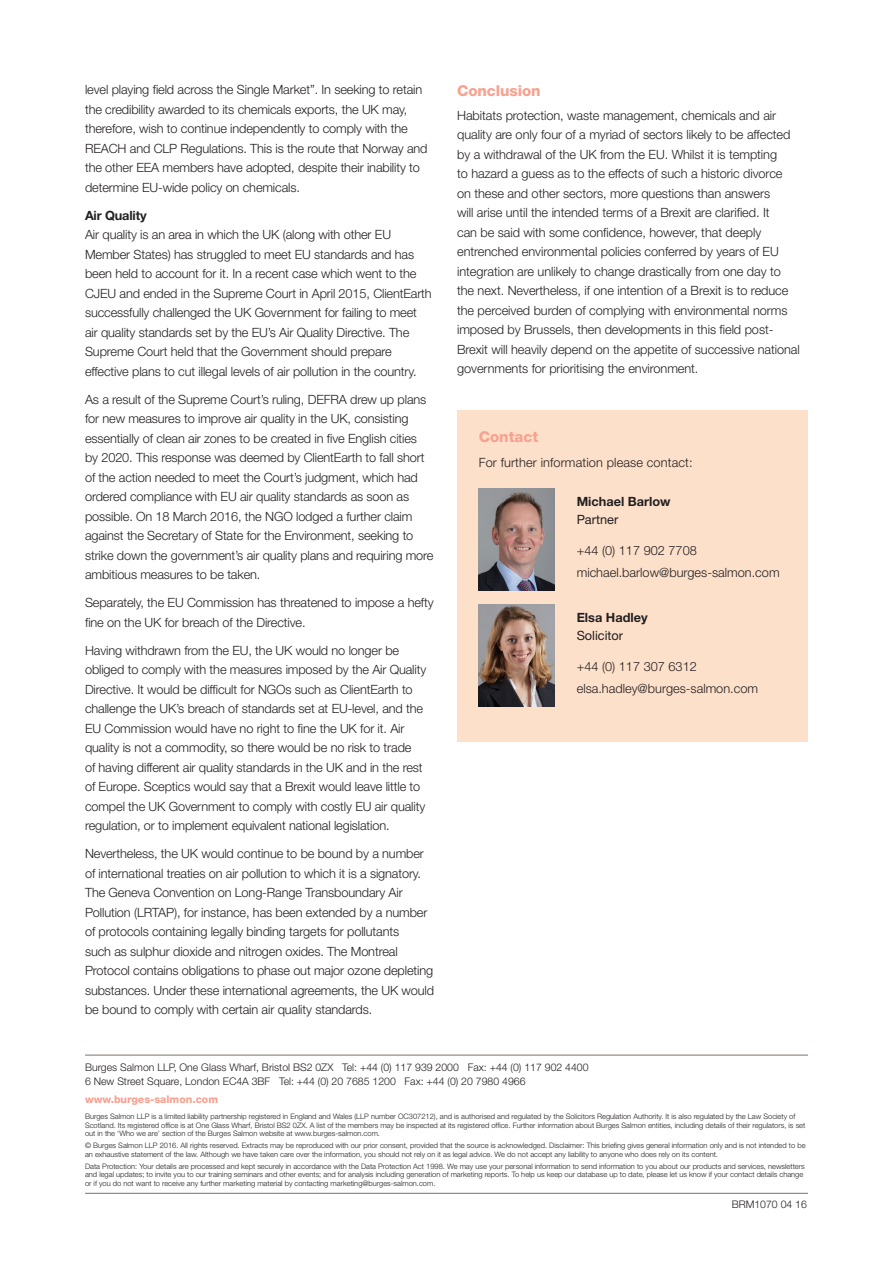
<style>
.page{position:relative;width:893px;height:1263px;background:#fff}
.page>*{position:absolute;margin:0;border:0;box-sizing:border-box;transform-origin:0 0}
.subtitle_-_pink{font:800 15px "Helvetica Neue LT Std";letter-spacing:-.005em;color:#f7a291}
.bodytext{font:300 12.75px/19.5px "Helvetica Neue LT Std";letter-spacing:-.01em;color:#231f20}
.bodytext-2{font:700 12.75px/18px "Helvetica Neue LT Std";color:#231f20}
.bodytext-3{font:300 12.75px "Helvetica Neue LT Std";letter-spacing:.01em;color:#231f20}
.bodytextindent{font:300 12.75px "Helvetica Neue LT Std";color:#231f20}
.t1{font:300 10.5px/13.5px "Helvetica Neue LT Std";color:#231f20}
.t2{font:800 10.5px "Helvetica Neue LT Std";color:#f7a291}
.disclaimer{font:300 7.5px/8.2px "Helvetica Neue LT Std";color:#231f20}
.s1{font-weight:700}
.s2{font-weight:400}
</style>
<div class="page">
<div style="left:457px;top:410px;width:351px;height:331px;background:#fde0ca"></div>
<img style="left:479px;top:488px;width:76px;height:102px">
<img style="left:479px;top:604px;width:76px;height:102px">
<hr style="left:85px;top:1193px;width:723px;height:1px;background:#7d716c">
<hr style="left:85px;top:1055px;width:723px;height:1px;background:#7d716c">
<p class="bodytext" style="left:85px;top:80px;width:344px">level playing field across the Single Market”. In seeking to retain the credibility awarded to its chemicals exports, the UK may, therefore, wish to continue independently to comply with the REACH and CLP Regulations. This is the route that Norway and the other EEA members have adopted, despite their inability to determine EU-wide policy on chemicals.</p>
<p class="bodytext" style="left:85px;top:205px;width:348px"><span class="s1">Air Quality<br></span>Air quality is an area in which the UK (along with other EU Member States) has struggled to meet EU standards and has been held to account for it. In a recent case which went to the CJEU and ended in the Supreme Court in April 2015, ClientEarth successfully challenged the UK Government for failing to meet air quality standards set by the EU’s Air Quality Directive. The Supreme Court held that the Government should prepare effective plans to cut illegal levels of air pollution in the country.</p>
<p class="bodytext" style="left:85px;top:389px;width:350px">As a result of the Supreme Court’s ruling, DEFRA drew up plans for new measures to improve air quality in the UK, consisting essentially of clean air zones to be created in five English cities<br>by 2020. This response was deemed by ClientEarth to fall short of the action needed to meet the Court’s judgment, which had ordered compliance with EU air quality standards as soon as possible. On 18 March 2016, the NGO lodged a further claim against the Secretary of State for the Environment, seeking to strike down the government’s air quality plans and requiring more ambitious measures to be taken.</p>
<p class="bodytext" style="left:85px;top:593px;width:350px">Separately, the EU Commission has threatened to impose a hefty fine on the UK for breach of the Directive.</p>
<p class="bodytext" style="left:85px;top:640px;width:343px">Having withdrawn from the EU, the UK would no longer be obliged to comply with the measures imposed by the Air Quality Directive. It would be difficult for NGOs such as ClientEarth to challenge the UK’s breach of standards set at EU-level, and the EU Commission would have no right to fine the UK for it. Air quality is not a commodity, so there would be no risk to trade<br>of having different air quality standards in the UK and in the rest of Europe. Sceptics would say that a Brexit would leave little to compel the UK Government to comply with costly EU air quality regulation, or to implement equivalent national legislation.</p>
<p class="bodytext" style="left:85px;top:844px;width:351px">Nevertheless, the UK would continue to be bound by a number of international treaties on air pollution to which it is a signatory.<br>The Geneva Convention on Long-Range Transboundary Air Pollution (LRTAP), for instance, has been extended by a number of protocols containing legally binding targets for pollutants<br>such as sulphur dioxide and nitrogen oxides. The Montreal Protocol contains obligations to phase out major ozone depleting substances. Under these international agreements, the UK would be bound to comply with certain air quality standards.</p>
<p class="subtitle_-_pink" style="left:457px;top:81px;width:85px">Conclusion</p>
<p class="bodytext" style="left:457px;top:105px;width:344px">Habitats protection, waste management, chemicals and air quality are only four of a myriad of sectors likely to be affected by a withdrawal of the UK from the EU. Whilst it is tempting<br>to hazard a guess as to the effects of such a historic divorce<br>on these and other sectors, more questions than answers<br>will arise until the intended terms of a Brexit are clarified. It<br>can be said with some confidence, however, that deeply entrenched environmental policies conferred by years of EU integration are unlikely to change drastically from one day to the next. Nevertheless, if one intention of a Brexit is to reduce the perceived burden of complying with environmental norms imposed by Brussels, then developments in this field post-Brexit will heavily depend on the appetite of successive national governments for prioritising the environment.</p>
<p class="subtitle_-_pink" style="left:479px;top:427px;width:61px">Contact</p>
<p class="bodytext-3" style="left:479px;top:454px;width:215px">For further information please contact:</p>
<p class="bodytext-2" style="left:577px;top:492px;width:95px">Michael Barlow<br><span class="s2">Partner</span></p>
<p class="bodytextindent" style="left:577px;top:542px;width:122px">+44 (0) 117 902 7708</p>
<p class="bodytext" style="left:577px;top:562px;width:204px">michael.barlow@burges-salmon.com</p>
<p class="bodytext-2" style="left:577px;top:608px;width:73px">Elsa Hadley<br><span class="s2">Solicitor</span></p>
<p class="bodytextindent" style="left:577px;top:658px;width:122px">+44 (0) 117 307 6312</p>
<p class="bodytext" style="left:577px;top:678px;width:183px">elsa.hadley@burges-salmon.com</p>
<p class="t1" style="left:85px;top:1060px;width:505px">Burges Salmon LLP, One Glass Wharf, Bristol BS2 0ZX Tel: +44 (0) 117 939 2000 Fax: +44 (0) 117 902 4400<br>6 New Street Square, London EC4A 3BF Tel: +44 (0) 20 7685 1200 Fax: +44 (0) 20 7980 4966</p>
<p class="t2" style="left:85px;top:1092px;width:135px">www.burges-salmon.com</p>
<p class="disclaimer" style="left:85px;top:1112px;width:722px">Burges Salmon LLP is a limited liability partnership registered in England and Wales (LLP number OC307212), and is authorised and regulated by the Solicitors Regulation Authority. It is also regulated by the Law Society of<br>Scotland. Its registered office is at One Glass Wharf, Bristol BS2 0ZX. A list of the members may be inspected at its registered office. Further information about Burges Salmon entities, including details of their regulators, is set out in the ‘Who we are’ section of the Burges Salmon website at www.burges-salmon.com.</p>
<p class="disclaimer" style="left:85px;top:1141px;width:722px">© Burges Salmon LLP 2016. All rights reserved. Extracts may be reproduced with our prior consent, provided that the source is acknowledged. Disclaimer: This briefing gives general information only and is not intended to be an exhaustive statement of the law. Although we have taken care over the information, you should not rely on it as legal advice. We do not accept any liability to anyone who does rely on its content.</p>
<p class="disclaimer" style="left:85px;top:1162px;width:721px">Data Protection: Your details are processed and kept securely in accordance with the Data Protection Act 1998. We may use your personal information to send information to you about our products and services, newsletters and legal updates; to invite you to our training seminars and other events; and for analysis including generation of marketing reports. To help us keep our database up to date, please let us know if your contact details change or if you do not want to receive any further marketing material by contacting marketing@burges-salmon.com.</p>
<p class="t1" style="left:732px;top:1197px;width:77px">BRM1070 04 16</p>
</div>
